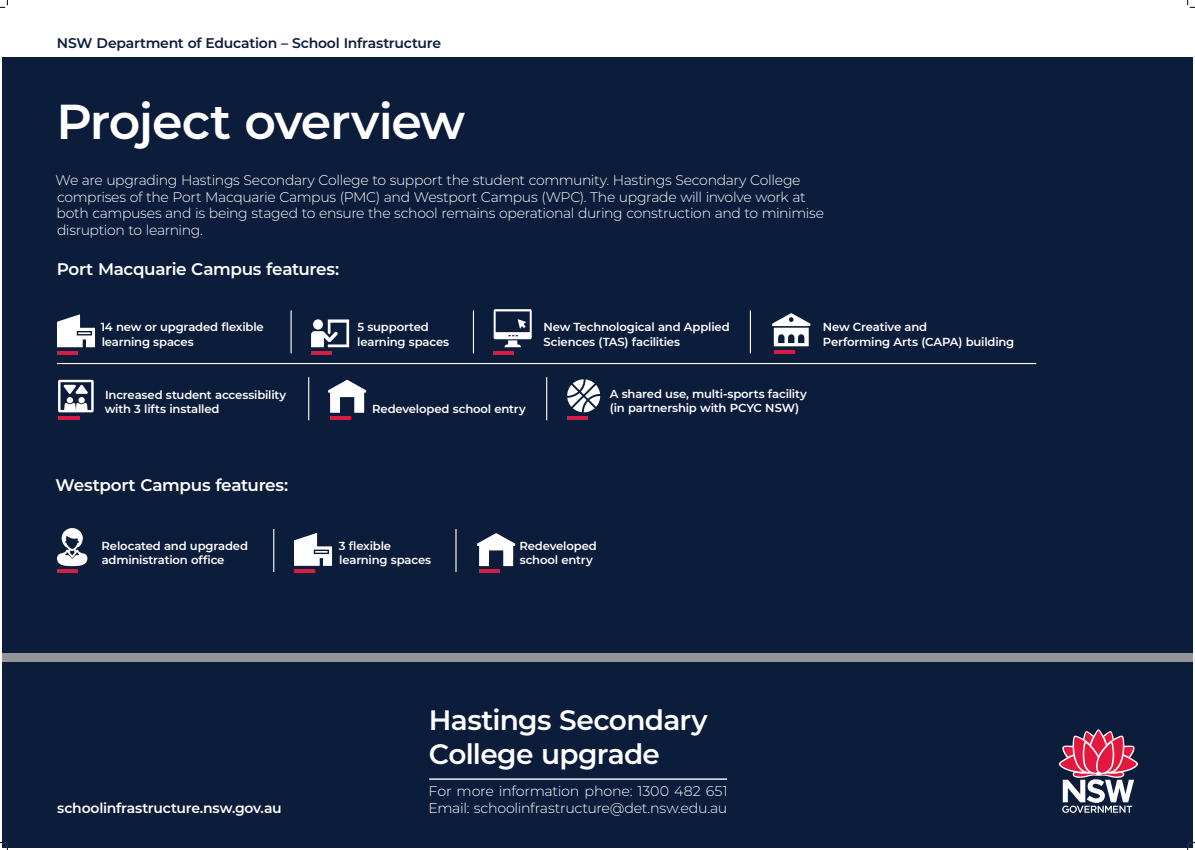
<style>
.page{position:relative;width:1195px;height:850px;background:#fff}
.page>*{position:absolute;margin:0;border:0;box-sizing:border-box;transform-origin:0 0}
.t1{font:600 49px "Montserrat";letter-spacing:-.03em;color:#fff}
.t2{font:600 28px/33.6px "Montserrat";letter-spacing:-.025em;color:#fff}
.t3{font:600 16.8px "Montserrat";letter-spacing:-.02em;color:#fff}
.t4{font:300 14px/16.8px "Montserrat";letter-spacing:-.025em;color:#fff}
.t5{font:600 14px "Montserrat";letter-spacing:-.015em;color:#0c1c3b}
.t6{font:600 14px "Montserrat";letter-spacing:-.015em;color:#fff}
.t7{font:600 11.62px/14.2px "Montserrat";letter-spacing:-.015em;color:#fff}
</style>
<div class="page">
<div style="left:2px;top:57px;width:1190px;height:790px;background:#0c1c3b"></div>
<hr style="left:429px;top:778px;width:298px;height:1px;background:#fff">
<div style="left:2px;top:652px;width:1190px;height:9px;background:#939598"></div>
<svg style="left:1058px;top:729px;width:79px;height:83px"></svg>
<svg style="left:772px;top:313px;width:38px;height:33px"></svg>
<hr style="left:773px;top:350px;width:21px;height:3px;background:#d61d46">
<svg style="left:493px;top:309px;width:38px;height:38px"></svg>
<hr style="left:493px;top:351px;width:21px;height:3px;background:#d61d46">
<hr style="left:308px;top:377px;width:1px;height:43px;background:#fff">
<hr style="left:57px;top:363px;width:979px;height:1px;background:#fff">
<hr style="left:273px;top:528px;width:1px;height:43px;background:#fff">
<svg style="left:57px;top:528px;width:30px;height:38px"></svg>
<hr style="left:57px;top:569px;width:20px;height:3px;background:#d61d46">
<hr style="left:290px;top:310px;width:2px;height:43px;background:#fff">
<hr style="left:455px;top:528px;width:1px;height:43px;background:#fff">
<hr style="left:58px;top:416px;width:22px;height:3px;background:#d61d46">
<svg style="left:58px;top:379px;width:36px;height:33px"></svg>
<div style="left:78px;top:397px;width:7px;height:6px;background:#fff;border-radius:50%"></div>
<svg style="left:294px;top:533px;width:38px;height:32px"></svg>
<hr style="left:294px;top:569px;width:20px;height:3px;background:#d61d46">
<svg style="left:477px;top:533px;width:38px;height:32px"></svg>
<hr style="left:479px;top:569px;width:20px;height:3px;background:#d61d46">
<hr style="left:473px;top:310px;width:1px;height:43px;background:#fff">
<svg style="left:311px;top:319px;width:38px;height:28px"></svg>
<hr style="left:311px;top:351px;width:20px;height:3px;background:#d61d46">
<svg style="left:57px;top:314px;width:38px;height:33px"></svg>
<hr style="left:57px;top:351px;width:20px;height:3px;background:#d61d46">
<hr style="left:749px;top:310px;width:2px;height:43px;background:#fff">
<svg style="left:328px;top:379px;width:38px;height:33px"></svg>
<hr style="left:330px;top:416px;width:20px;height:3px;background:#d61d46">
<hr style="left:567px;top:416px;width:21px;height:3px;background:#d61d46">
<svg style="left:567px;top:379px;width:33px;height:33px"></svg>
<hr style="left:546px;top:377px;width:1px;height:43px;background:#fff">
<svg style="left:0;top:0;width:8px;height:8px"></svg>
<svg style="left:0;top:842px;width:8px;height:7px"></svg>
<svg style="left:1187px;top:0;width:7px;height:8px"></svg>
<svg style="left:1187px;top:842px;width:7px;height:7px"></svg>
<p class="t5" style="left:57px;top:33px;width:386px">NSW Department of Education – School Infrastructure</p>
<h1 class="t1" style="left:56px;top:87px;width:410px">Project overview</h1>
<p class="t4" style="left:55px;top:171px;width:770px">We are upgrading Hastings Secondary College to support the student community. Hastings Secondary College comprises of the Port Macquarie Campus (PMC) and Westport Campus (WPC). The upgrade will involve work at both campuses and is being staged to ensure the school remains operational during construction and to minimise disruption to learning.</p>
<p class="t3" style="left:57px;top:257px;width:284px">Port Macquarie Campus features:</p>
<p class="t7" style="left:101px;top:319px;width:164px">14 new or upgraded flexible learning spaces</p>
<p class="t7" style="left:105px;top:387px;width:183px">Increased student accessibility with 3 lifts installed</p>
<p class="t7" style="left:357px;top:319px;width:93px">5 supported learning spaces</p>
<p class="t7" style="left:372px;top:401px;width:155px">Redeveloped school entry</p>
<p class="t7" style="left:543px;top:319px;width:188px">New Technological and Applied<br>Sciences (TAS) facilities</p>
<p class="t7" style="left:609px;top:386px;width:198px">A shared use, multi-sports facility (in partnership with PCYC NSW)</p>
<p class="t7" style="left:822px;top:319px;width:193px">New Creative and<br>Performing Arts (CAPA) building</p>
<p class="t3" style="left:56px;top:473px;width:234px">Westport Campus features:</p>
<p class="t7" style="left:102px;top:538px;width:148px">Relocated and upgraded administration office</p>
<p class="t7" style="left:339px;top:538px;width:94px">3 flexible learning spaces</p>
<p class="t7" style="left:519px;top:538px;width:79px">Redeveloped school entry</p>
<p class="t6" style="left:57px;top:797px;width:226px">schoolinfrastructure.nsw.gov.au</p>
<h2 class="t2" style="left:429px;top:702px;width:280px">Hastings Secondary<br>College upgrade</h2>
<p class="t4" style="left:428px;top:781px;width:300px">For more information phone: 1300 482 651<br>Email: schoolinfrastructure@det.nsw.edu.au</p>
</div>
